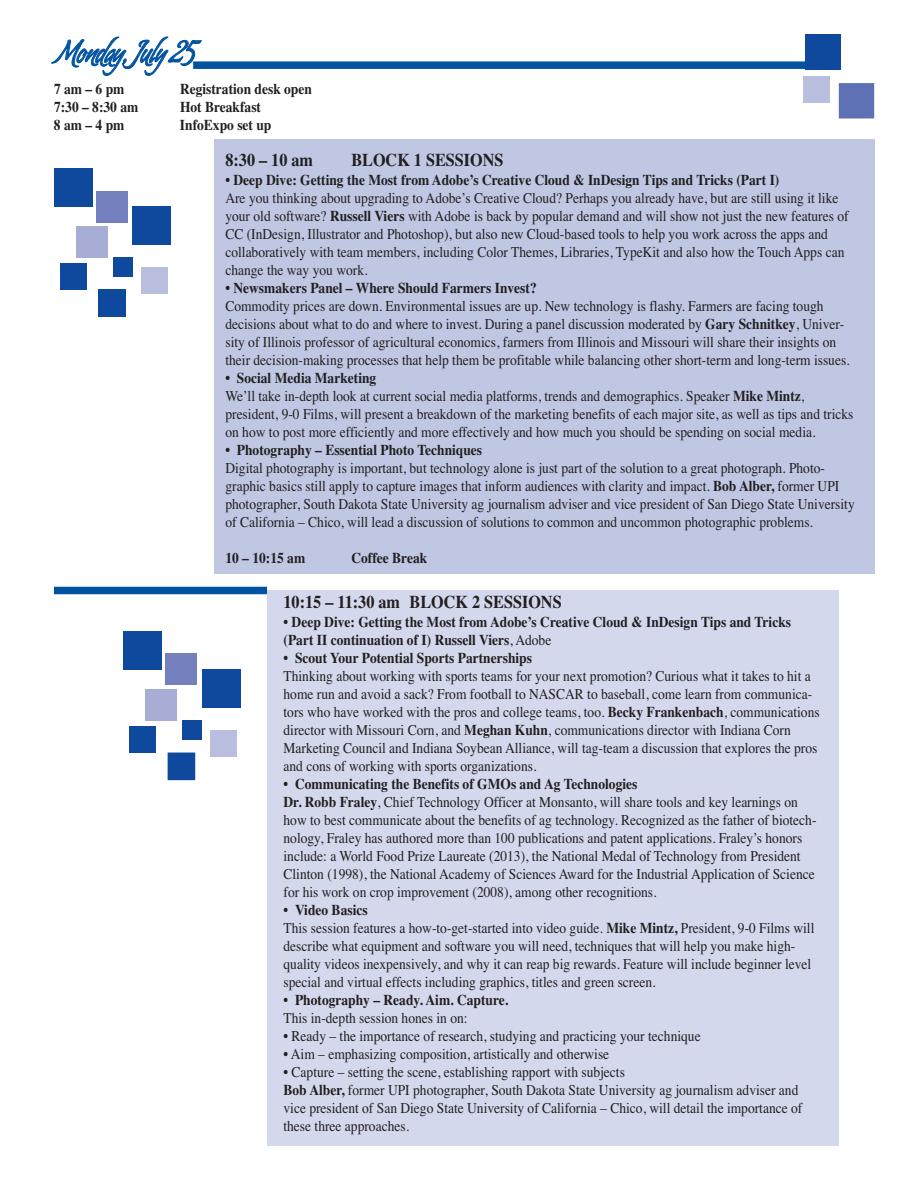
<style>
.page{position:relative;width:918px;height:1188px;background:#fff}
.page>*{position:absolute;margin:0;border:0;box-sizing:border-box;transform-origin:0 0}
.t1{font:27px "Almond Script";color:#0153a0;scale:.9 1}
.t2{font:700 18px "Times";color:#231f20;scale:.9 1}
.t3{font:15px/18px "Times";color:#231f20;scale:.9 1}
.t4{font:700 15px/18px "Times";color:#231f20;scale:.9 1}
.s1{font-weight:700}
.s2{font-weight:400}
</style>
<div class="page">
<div style="left:214px;top:140px;width:660px;height:434px;background:#bfc7e3"></div>
<div style="left:267px;top:590px;width:572px;height:556px;background:#d3d8ec"></div>
<div style="left:806px;top:34px;width:35px;height:36px;background:#0f499d"></div>
<div style="left:839px;top:83px;width:35px;height:35px;background:#5e71b5"></div>
<svg style="left:51px;top:36px;width:151px;height:40px"></svg>
<div style="left:193px;top:61px;width:613px;height:8px;background:#0153a0"></div>
<div style="left:54px;top:587px;width:213px;height:7px;background:#0153a0"></div>
<div style="left:54px;top:168px;width:38px;height:38px;background:#0f499d"></div>
<div style="left:97px;top:191px;width:31px;height:31px;background:#7581be"></div>
<div style="left:76px;top:226px;width:32px;height:31px;background:#a7add5"></div>
<div style="left:133px;top:207px;width:38px;height:38px;background:#0f499d"></div>
<div style="left:114px;top:257px;width:19px;height:19px;background:#0f499d"></div>
<div style="left:60px;top:263px;width:27px;height:27px;background:#0f499d"></div>
<div style="left:141px;top:267px;width:27px;height:27px;background:#b9bdde"></div>
<div style="left:98px;top:290px;width:28px;height:27px;background:#0f499d"></div>
<div style="left:123px;top:631px;width:38px;height:38px;background:#0f499d"></div>
<div style="left:166px;top:654px;width:31px;height:31px;background:#7581be"></div>
<div style="left:146px;top:689px;width:31px;height:31px;background:#a7add5"></div>
<div style="left:202px;top:670px;width:38px;height:38px;background:#0f499d"></div>
<div style="left:183px;top:720px;width:19px;height:19px;background:#0f499d"></div>
<div style="left:130px;top:726px;width:26px;height:27px;background:#0f499d"></div>
<div style="left:210px;top:730px;width:27px;height:27px;background:#b9bdde"></div>
<div style="left:168px;top:753px;width:27px;height:27px;background:#0f499d"></div>
<div style="left:803px;top:76px;width:27px;height:27px;background:#b9bdde"></div>
<h1 class="t1" style="left:54px;top:37px;width:158px">Monday, July 25</h1>
<p class="t4" style="left:54px;top:79px;width:80px">7 am – 6 pm</p>
<p class="t4" style="left:180px;top:79px;width:148px">Registration desk open</p>
<p class="t4" style="left:54px;top:97px;width:95px">7:30 – 8:30 am</p>
<p class="t4" style="left:180px;top:97px;width:92px">Hot Breakfast</p>
<p class="t4" style="left:54px;top:115px;width:80px">8 am – 4 pm</p>
<p class="t4" style="left:180px;top:115px;width:103px">InfoExpo set up</p>
<p class="t2" style="left:225px;top:149px;width:99px">8:30 – 10 am</p>
<p class="t2" style="left:351px;top:149px;width:171px">BLOCK 1 SESSIONS</p>
<p class="t4" style="left:225px;top:171px;width:617px">• Deep Dive: Getting the Most from Adobe’s Creative Cloud &amp; InDesign Tips and Tricks (Part I)</p>
<p class="t3" style="left:225px;top:189px;width:694px">Are you thinking about upgrading to Adobe’s Creative Cloud? Perhaps you already have, but are still using it like your old software? <span class="s1">Russell Viers</span> with Adobe is back by popular demand and will show not just the new features of CC (InDesign, Illustrator and Photoshop), but also new Cloud-based tools to help you work across the apps and collaboratively with team members, including Color Themes, Libraries, TypeKit and also how the Touch Apps can change the way you work.</p>
<p class="t4" style="left:225px;top:279px;width:347px">• Newsmakers Panel – Where Should Farmers Invest?</p>
<p class="t3" style="left:225px;top:297px;width:695px">Commodity prices are down. Environmental issues are up. New technology is flashy. Farmers are facing tough decisions about what to do and where to invest. During a panel discussion moderated by <span class="s1">Gary Schnitkey</span>, Univer&shy;sity of Illinois professor of agricultural economics, farmers from Illinois and Missouri will share their insights on their decision-making processes that help them be profitable while balancing other short-term and long-term issues.</p>
<p class="t3" style="left:225px;top:369px;width:699px"><span class="s1">• Social Media Marketing<br></span>We’ll take in-depth look at current social media platforms, trends and demographics. Speaker <span class="s1">Mike Mintz</span>, president, 9-0 Films, will present a breakdown of the marketing benefits of each major site, as well as tips and tricks on how to post more efficiently and more effectively and how much you should be spending on social media.</p>
<p class="t4" style="left:225px;top:441px;width:287px">• Photography – Essential Photo Techniques</p>
<p class="t3" style="left:225px;top:459px;width:701px">Digital photography is important, but technology alone is just part of the solution to a great photograph. Photo&shy;graphic basics still apply to capture images that inform audiences with clarity and impact. <span class="s1">Bob Alber,</span> former UPI photographer, South Dakota State University ag journalism adviser and vice president of San Diego State University of California – Chico, will lead a discussion of solutions to common and uncommon photographic problems.</p>
<p class="t4" style="left:225px;top:549px;width:90px">10 – 10:15 am</p>
<p class="t4" style="left:351px;top:549px;width:86px">Coffee Break</p>
<p class="t2" style="left:284px;top:591px;width:311px">10:15 – 11:30 am BLOCK 2 SESSIONS</p>
<p class="t4" style="left:284px;top:613px;width:565px">• Deep Dive: Getting the Most from Adobe’s Creative Cloud &amp; InDesign Tips and Tricks (Part II continuation of I) Russell Viers<span class="s2">, Adobe</span></p>
<p class="t4" style="left:284px;top:649px;width:278px">• Scout Your Potential Sports Partnerships</p>
<p class="t3" style="left:284px;top:667px;width:597px">Thinking about working with sports teams for your next promotion? Curious what it takes to hit a home run and avoid a sack? From football to NASCAR to baseball, come learn from communica&shy;tors who have worked with the pros and college teams, too. <span class="s1">Becky Frankenbach</span>, communications director with Missouri Corn, and <span class="s1">Meghan Kuhn</span>, communications director with Indiana Corn Marketing Council and Indiana Soybean Alliance, will tag-team a discussion that explores the pros and cons of working with sports organizations.</p>
<p class="t3" style="left:284px;top:775px;width:594px"><span class="s1">• Communicating the Benefits of GMOs and Ag Technologies<br>Dr. Robb Fraley</span>, Chief Technology Officer at Monsanto, will share tools and key learnings on how to best communicate about the benefits of ag technology. Recognized as the father of biotech&shy;nology, Fraley has authored more than 100 publications and patent applications. Fraley’s honors include: a World Food Prize Laureate (2013), the National Medal of Technology from President Clinton (1998), the National Academy of Sciences Award for the Industrial Application of Science for his work on crop improvement (2008), among other recognitions.</p>
<p class="t3" style="left:284px;top:901px;width:591px"><span class="s1">• Video Basics<br></span>This session features a how-to-get-started into video guide. <span class="s1">Mike Mintz,</span> President, 9-0 Films will describe what equipment and software you will need, techniques that will help you make high&shy;quality videos inexpensively, and why it can reap big rewards. Feature will include beginner level special and virtual effects including graphics, titles and green screen.</p>
<p class="t4" style="left:284px;top:991px;width:251px">• Photography – Ready. Aim. Capture.</p>
<p class="t3" style="left:284px;top:1009px;width:206px">This in-depth session hones in on:</p>
<p class="t3" style="left:284px;top:1027px;width:465px">• Ready – the importance of research, studying and practicing your technique</p>
<p class="t3" style="left:284px;top:1045px;width:363px">• Aim – emphasizing composition, artistically and otherwise</p>
<p class="t3" style="left:283px;top:1063px;width:578px">• Capture – setting the scene, establishing rapport with subjects<br><span class="s1">Bob Alber,</span> former UPI photographer, South Dakota State University ag journalism adviser and vice president of San Diego State University of California – Chico, will detail the importance of these three approaches.</p>
</div>
